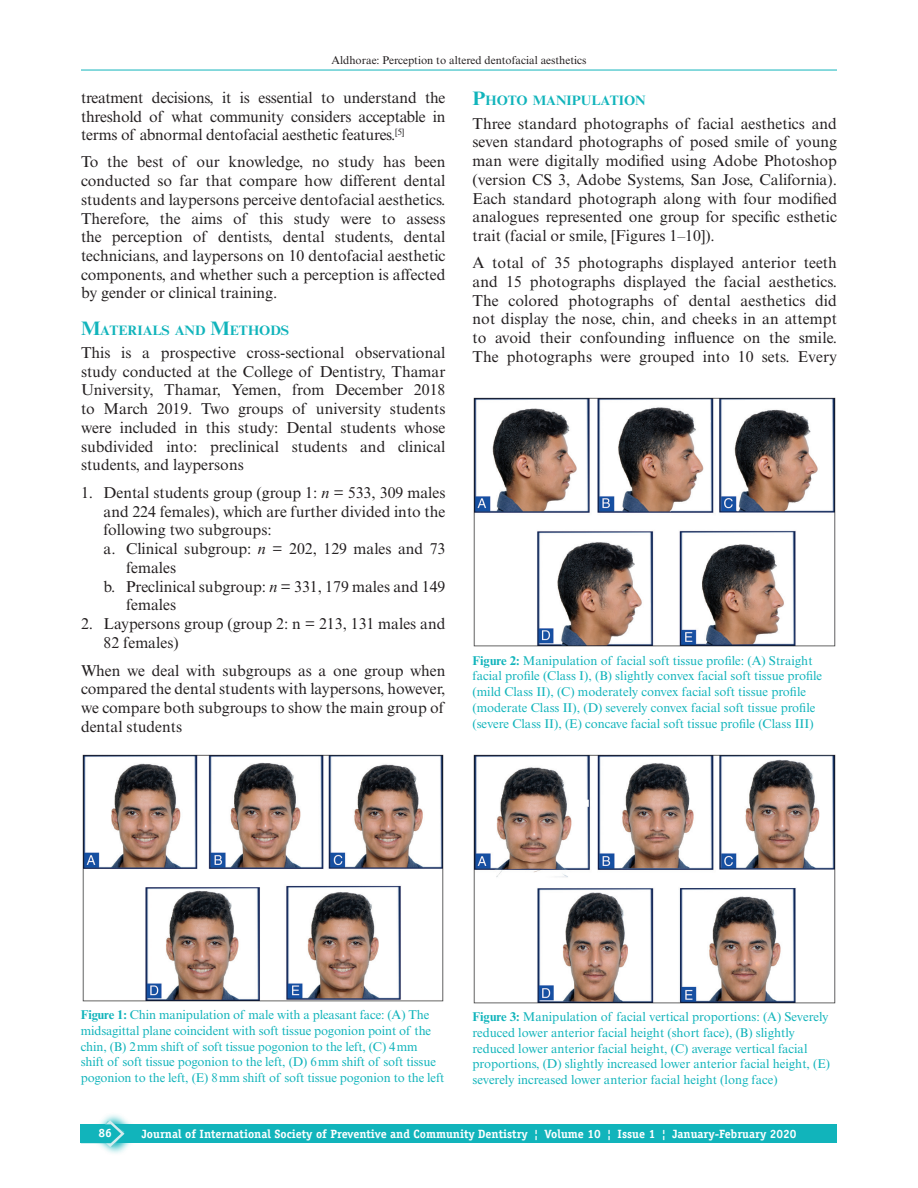
<style>
.page{position:relative;width:918px;height:1188px;background:#fff}
.page>*{position:absolute;margin:0;border:0;box-sizing:border-box;transform-origin:0 0}
.t1{font:15.75px/18.8px "Times New Roman MT Std";color:#231f20;text-align:justify}
.t2{font:700 13.65px "Times New Roman MT Std";color:#11b4bb}
.t3{font:12.75px/15.8px "Times New Roman MT Std";color:#11b4bb}
.t4{font:700 12px "Officina Serif Std";color:#fff}
.t5{font:11.25px "Times New Roman MT Std";color:#231f20}
.s1{font-size:19.5px}
.s2{font-style:italic}
.s3{font-weight:700}
</style>
<div class="page">
<div style="left:81px;top:1124px;width:756px;height:19px;background:#11b4bb"></div>
<svg style="left:102px;top:1114px;width:29px;height:40px"></svg>
<svg style="left:81px;top:1120px;width:44px;height:27px"></svg>
<hr style="left:81px;top:70px;width:756px;height:1px;background:#11b4bb">
<img style="left:82px;top:754px;width:362px;height:247px">
<img style="left:474px;top:397px;width:362px;height:250px">
<img style="left:474px;top:754px;width:362px;height:249px">
<p class="t5" style="left:331px;top:54px;width:257px">Aldhorae: Perception to altered dentofacial aesthetics</p>
<p class="t1" style="left:81px;top:88px;width:366px">treatment decisions, it is essential to understand the threshold of what community considers acceptable in terms of abnormal dentofacial aesthetic features.<sup>[5]</sup></p>
<p class="t1" style="left:81px;top:153px;width:366px">To the best of our knowledge, no study has been conducted so far that compare how different dental students and laypersons perceive dentofacial aesthetics.<br>Therefore, the aims of this study were to assess the perception of dentists, dental students, dental technicians, and laypersons on 10 dentofacial aesthetic components, and whether such a perception is affected by gender or clinical training.</p>
<p class="t2" style="left:81px;top:321px;width:210px"><span class="s1">M</span>ATERIALS AND <span class="s1">M</span>ETHODS</p>
<p class="t1" style="left:81px;top:343px;width:366px">This is a prospective cross-sectional observational study conducted at the College of Dentistry, Thamar University, Thamar, Yemen, from December 2018 to March 2019. Two groups of university students were included in this study: Dental students whose subdivided into: preclinical students and clinical students, and laypersons</p>
<p class="t1" style="left:81px;top:483px;width:366px">1. Dental students group (group 1: <span class="s2">n</span> = 533, 309 males</p>
<p class="t1" style="left:104px;top:502px;width:343px">and 224 females), which are further divided into the</p>
<p class="t1" style="left:104px;top:521px;width:170px">following two subgroups:</p>
<p class="t1" style="left:104px;top:540px;width:343px">a. Clinical subgroup: <span class="s2">n</span> = 202, 129 males and 73</p>
<p class="t1" style="left:126px;top:558px;width:52px">females</p>
<p class="t1" style="left:104px;top:577px;width:343px">b. Preclinical subgroup: <span class="s2">n</span> = 331, 179 males and 149</p>
<p class="t1" style="left:126px;top:596px;width:52px">females</p>
<p class="t1" style="left:104px;top:615px;width:344px;text-indent:-23px">2. Laypersons group (group 2: n = 213, 131 males and<br>82 females)</p>
<p class="t1" style="left:81px;top:661px;width:366px">When we deal with subgroups as a one group when compared the dental students with laypersons, however, we compare both subgroups to show the main group of dental students</p>
<p class="t2" style="left:472px;top:92px;width:175px"><span class="s1">P</span>HOTO MANIPULATION</p>
<p class="t1" style="left:472px;top:114px;width:366px">Three standard photographs of facial aesthetics and seven standard photographs of posed smile of young man were digitally modified using Adobe Photoshop (version CS 3, Adobe Systems, San Jose, California).<br>Each standard photograph along with four modified analogues represented one group for specific esthetic trait (facial or smile, [Figures 1–10]).</p>
<p class="t1" style="left:472px;top:253px;width:366px">A total of 35 photographs displayed anterior teeth and 15 photographs displayed the facial aesthetics.<br>The colored photographs of dental aesthetics did not display the nose, chin, and cheeks in an attempt to avoid their confounding influence on the smile.<br>The photographs were grouped into 10 sets. Every</p>
<p class="t3" style="left:472px;top:653px;width:351px"><span class="s3">Figure 2:</span> Manipulation of facial soft tissue profile: (A) Straight facial profile (Class I), (B) slightly convex facial soft tissue profile (mild Class II), (C) moderately convex facial soft tissue profile (moderate Class II), (D) severely convex facial soft tissue profile (severe Class II), (E) concave facial soft tissue profile (Class III)</p>
<p class="t3" style="left:81px;top:1007px;width:365px"><span class="s3">Figure 1:</span> Chin manipulation of male with a pleasant face: (A) The midsagittal plane coincident with soft tissue pogonion point of the chin, (B) 2mm shift of soft tissue pogonion to the left, (C) 4mm<br>shift of soft tissue pogonion to the left, (D) 6mm shift of soft tissue pogonion to the left, (E) 8mm shift of soft tissue pogonion to the left</p>
<p class="t3" style="left:472px;top:1009px;width:359px"><span class="s3">Figure 3:</span> Manipulation of facial vertical proportions: (A) Severely reduced lower anterior facial height (short face), (B) slightly reduced lower anterior facial height, (C) average vertical facial proportions, (D) slightly increased lower anterior facial height, (E) severely increased lower anterior facial height (long face)</p>
<p class="t4" style="left:98px;top:1126px;width:15px">86</p>
<p class="t4" style="left:142px;top:1126px;width:656px">Journal of International Society of Preventive and Community Dentistry ¦ Volume 10 ¦ Issue 1 ¦ January-February 2020</p>
</div>
